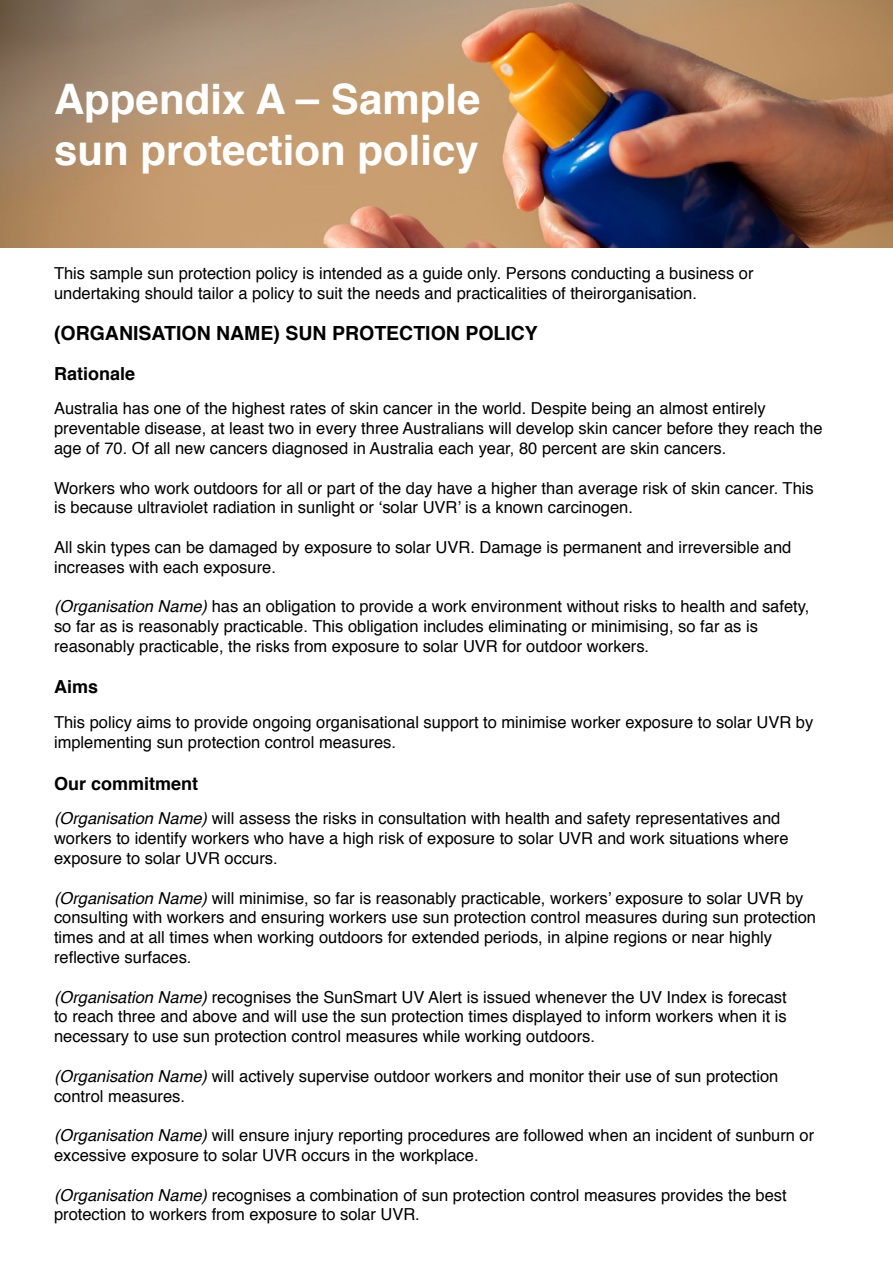
<style>
.page{position:relative;width:893px;height:1263px;background:#fff}
.page>*{position:absolute;margin:0;border:0;box-sizing:border-box;transform-origin:0 0}
.t1{font:700 42px/50.4px "Helvetica";color:#fff}
.t2{font:700 19.5px "Helvetica";color:#000}
.t3{font:700 18px "Helvetica";color:#000}
.t4{font:16.5px/19.8px "Helvetica";color:#000}
.s1{font-style:italic}
</style>
<div class="page">
<img style="left:0;top:0;width:893px;height:247px">
<h1 class="t1" style="left:54px;top:75px;width:428px">Appendix A – Sample sun protection policy</h1>
<p class="t4" style="left:54px;top:264px;width:701px">This sample sun protection policy is intended as a guide only. Persons conducting a business or undertaking should tailor a policy to suit the needs and practicalities of theirorganisation.</p>
<p class="t2" style="left:54px;top:317px;width:485px">(ORGANISATION NAME) SUN PROTECTION POLICY</p>
<p class="t3" style="left:54px;top:359px;width:83px">Rationale</p>
<p class="t4" style="left:54px;top:399px;width:770px">Australia has one of the highest rates of skin cancer in the world. Despite being an almost entirely preventable disease, at least two in every three Australians will develop skin cancer before they reach the age of 70. Of all new cancers diagnosed in Australia each year, 80 percent are skin cancers.</p>
<p class="t4" style="left:54px;top:478px;width:761px">Workers who work outdoors for all or part of the day have a higher than average risk of skin cancer. This is because ultraviolet radiation in sunlight or ‘solar UVR’ is a known carcinogen.</p>
<p class="t4" style="left:54px;top:538px;width:739px">All skin types can be damaged by exposure to solar UVR. Damage is permanent and irreversible and increases with each exposure.</p>
<p class="t4" style="left:54px;top:597px;width:757px"><span class="s1">(Organisation Name)</span> has an obligation to provide a work environment without risks to health and safety, so far as is reasonably practicable. This obligation includes eliminating or minimising, so far as is reasonably practicable, the risks from exposure to solar UVR for outdoor workers.</p>
<p class="t3" style="left:54px;top:673px;width:46px">Aims</p>
<p class="t4" style="left:54px;top:713px;width:761px">This policy aims to provide ongoing organisational support to minimise worker exposure to solar UVR by implementing sun protection control measures.</p>
<p class="t3" style="left:54px;top:769px;width:146px">Our commitment</p>
<p class="t4" style="left:54px;top:809px;width:736px"><span class="s1">(Organisation Name)</span> will assess the risks in consultation with health and safety representatives and workers to identify workers who have a high risk of exposure to solar UVR and work situations where exposure to solar UVR occurs.</p>
<p class="t4" style="left:54px;top:888px;width:764px"><span class="s1">(Organisation Name)</span> will minimise, so far is reasonably practicable, workers’ exposure to solar UVR by consulting with workers and ensuring workers use sun protection control measures during sun protection times and at all times when working outdoors for extended periods, in alpine regions or near highly reflective surfaces.</p>
<p class="t4" style="left:54px;top:987px;width:734px;text-align:justify"><span class="s1">(Organisation Name)</span> recognises the SunSmart UV Alert is issued whenever the UV Index is forecast to reach three and above and will use the sun protection times displayed to inform workers when it is necessary to use sun protection control measures while working outdoors.</p>
<p class="t4" style="left:54px;top:1066px;width:726px"><span class="s1">(Organisation Name)</span> will actively supervise outdoor workers and monitor their use of sun protection control measures.</p>
<p class="t4" style="left:54px;top:1126px;width:762px"><span class="s1">(Organisation Name)</span> will ensure injury reporting procedures are followed when an incident of sunburn or excessive exposure to solar UVR occurs in the workplace.</p>
<p class="t4" style="left:54px;top:1185px;width:734px"><span class="s1">(Organisation Name)</span> recognises a combination of sun protection control measures provides the best protection to workers from exposure to solar UVR.</p>
</div>
